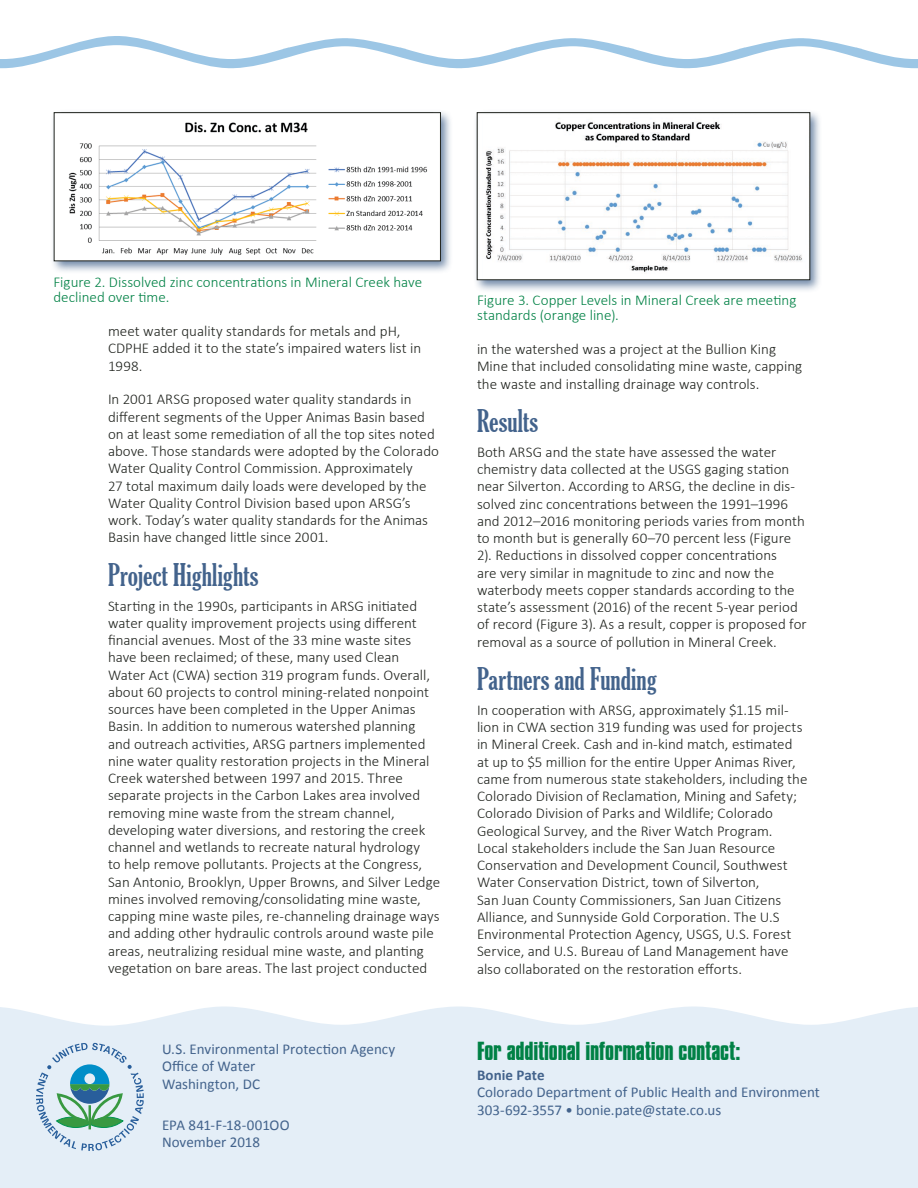
<style>
.page{position:relative;width:918px;height:1188px;background:#fff}
.page>*{position:absolute;margin:0;border:0;box-sizing:border-box;transform-origin:0 0}
.subhead_1{font:extra-condensed 30px "Gloucester";letter-spacing:.005em;color:#43638c}
.addl_info_contact{font:700 22.5px "Compacta BT";letter-spacing:-.01em;color:#008145}
.body_text{font:300 15px/17.2px "Calibri";color:#20231e}
.publication_info{font:15px "Calibri";color:#43638c}
.t1{font:300 15px/15px "Calibri";color:#008145}
.publication_info_bol{font:700 15px "Calibri";letter-spacing:.005em;color:#43638c}
</style>
<div class="page">
<svg style="left:0;top:36px;width:918px;height:32px"></svg>
<div style="left:0;top:1006px;width:918px;height:182px;background:#e4eef7"></div>
<div style="left:50px;top:109px;width:403px;height:164px;background:#43638c;opacity:.75"></div>
<img style="left:57px;top:115px;width:377px;height:144px">
<div style="left:473px;top:109px;width:350px;height:183px;background:#43638c;opacity:.75"></div>
<img style="left:479px;top:114px;width:329px;height:164px">
<div style="left:477px;top:112px;width:333px;height:168px;border:1px solid #20231e"></div>
<svg style="left:36px;top:1043px;width:108px;height:108px;background:#b3d1d8"></svg>
<p class="t1" style="left:53px;top:274px;width:370px">Figure 2. Dissolved zinc concentrations in Mineral Creek have declined over time.</p>
<p class="body_text" style="left:108px;top:322px;width:315px">meet water quality standards for metals and pH,<br>CDPHE added it to the state’s impaired waters list in<br>1998.</p>
<p class="body_text" style="left:108px;top:391px;width:333px">In 2001 ARSG proposed water quality standards in different segments of the Upper Animas Basin based on at least some remediation of all the top sites noted above. Those standards were adopted by the Colorado Water Quality Control Commission. Approximately<br>27 total maximum daily loads were developed by the Water Quality Control Division based upon ARSG’s work. Today’s water quality standards for the Animas Basin have changed little since 2001.</p>
<h2 class="subhead_1" style="left:108px;top:558px;width:152px">Project Highlights</h2>
<p class="body_text" style="left:108px;top:597px;width:334px">Starting in the 1990s, participants in ARSG initiated water quality improvement projects using different financial avenues. Most of the 33 mine waste sites have been reclaimed; of these, many used Clean Water Act (CWA) section 319 program funds. Overall, about 60 projects to control mining-related nonpoint sources have been completed in the Upper Animas Basin. In addition to numerous watershed planning and outreach activities, ARSG partners implemented nine water quality restoration projects in the Mineral Creek watershed between 1997 and 2015. Three separate projects in the Carbon Lakes area involved removing mine waste from the stream channel, developing water diversions, and restoring the creek channel and wetlands to recreate natural hydrology<br>to help remove pollutants. Projects at the Congress, San Antonio, Brooklyn, Upper Browns, and Silver Ledge mines involved removing/consolidating mine waste, capping mine waste piles, re-channeling drainage ways and adding other hydraulic controls around waste pile areas, neutralizing residual mine waste, and planting vegetation on bare areas. The last project conducted</p>
<p class="publication_info" style="left:162px;top:1040px;width:235px">U.S. Environmental Protection Agency</p>
<p class="publication_info" style="left:162px;top:1057px;width:95px">Office of Water</p>
<p class="publication_info" style="left:162px;top:1074px;width:100px">Washington, DC</p>
<p class="publication_info" style="left:162px;top:1115px;width:129px">EPA 841-F-18-001OO</p>
<p class="publication_info" style="left:162px;top:1133px;width:100px">November 2018</p>
<p class="t1" style="left:477px;top:293px;width:321px">Figure 3. Copper Levels in Mineral Creek are meeting standards (orange line).</p>
<p class="body_text" style="left:477px;top:340px;width:327px">in the watershed was a project at the Bullion King<br>Mine that included consolidating mine waste, capping the waste and installing drainage way controls.</p>
<h2 class="subhead_1" style="left:477px;top:404px;width:63px">Results</h2>
<p class="body_text" style="left:477px;top:443px;width:331px">Both ARSG and the state have assessed the water chemistry data collected at the USGS gaging station near Silverton. According to ARSG, the decline in dis&shy;solved zinc concentrations between the 1991–1996 and 2012–2016 monitoring periods varies from month to month but is generally 60–70 percent less (Figure 2). Reductions in dissolved copper concentrations<br>are very similar in magnitude to zinc and now the waterbody meets copper standards according to the state’s assessment (2016) of the recent 5-year period of record (Figure 3). As a result, copper is proposed for removal as a source of pollution in Mineral Creek.</p>
<h2 class="subhead_1" style="left:477px;top:662px;width:181px">Partners and Funding</h2>
<p class="body_text" style="left:477px;top:701px;width:332px">In cooperation with ARSG, approximately $1.15 mil&shy;lion in CWA section 319 funding was used for projects in Mineral Creek. Cash and in-kind match, estimated at up to $5 million for the entire Upper Animas River, came from numerous state stakeholders, including the Colorado Division of Reclamation, Mining and Safety; Colorado Division of Parks and Wildlife; Colorado Geological Survey, and the River Watch Program.<br>Local stakeholders include the San Juan Resource Conservation and Development Council, Southwest Water Conservation District, town of Silverton,<br>San Juan County Commissioners, San Juan Citizens Alliance, and Sunnyside Gold Corporation. The U.S Environmental Protection Agency, USGS, U.S. Forest Service, and U.S. Bureau of Land Management have also collaborated on the restoration efforts.</p>
<p class="addl_info_contact" style="left:477px;top:1037px;width:265px">For additional information contact:</p>
<p class="publication_info_bol" style="left:477px;top:1066px;width:69px">Bonie Pate</p>
<p class="publication_info" style="left:477px;top:1083px;width:345px">Colorado Department of Public Health and Environment</p>
<p class="publication_info" style="left:477px;top:1100px;width:246px">303-692-3557 • bonie.pate@state.co.us</p>
</div>
